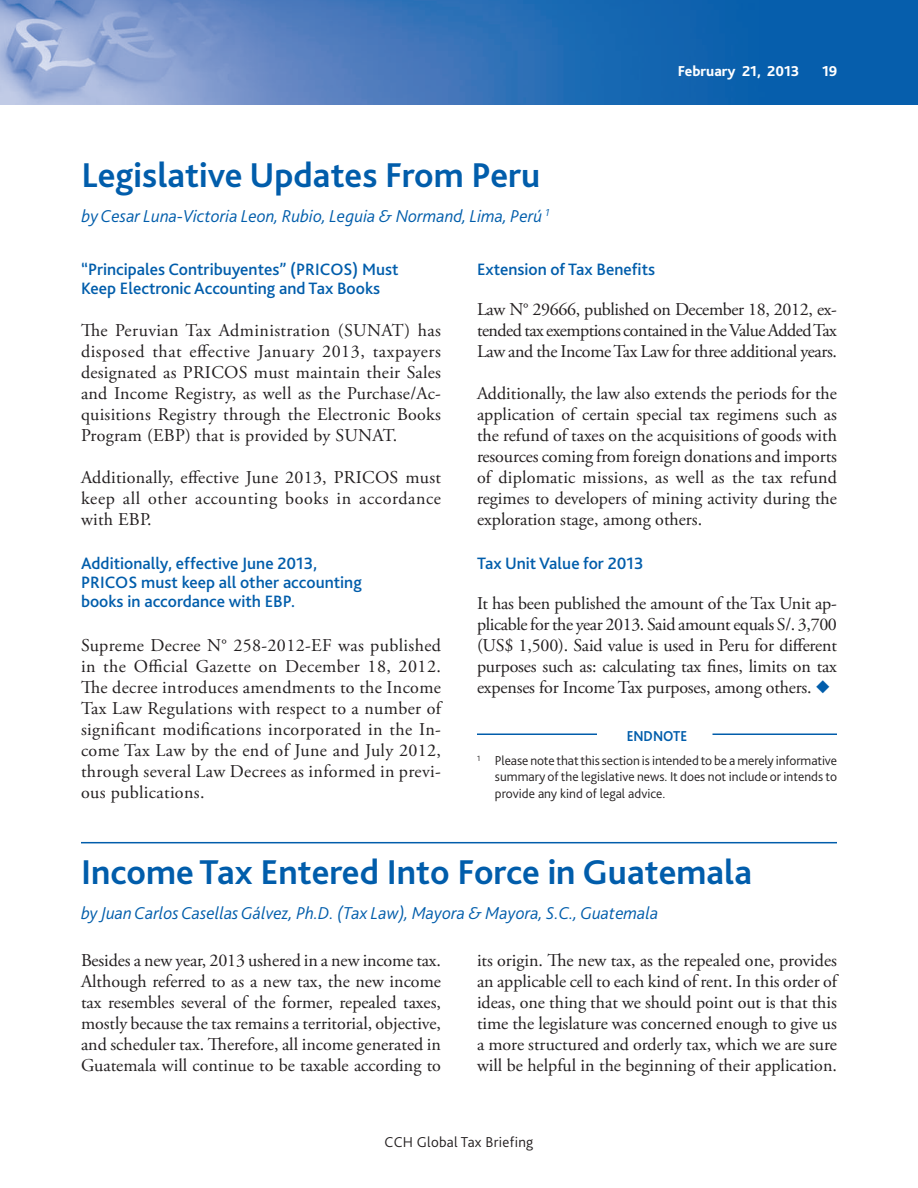
<style>
.page{position:relative;width:918px;height:1188px;background:#fff}
.page>*{position:absolute;margin:0;border:0;box-sizing:border-box;transform-origin:0 0}
.t1{font:700 36px "Bliss 2";color:#015dab}
.t2{font:18px/21px "Adobe Garamond Pro";color:#231f20;text-align:justify}
.t3{font:italic 300 18px "Bliss 2";color:#015dab}
.t4{font:500 17.25px/19.5px "Bliss 2";color:#015dab}
.t5{font:300 15px "Bliss 2";letter-spacing:.02em;color:#231f20}
.t6{font:800 15px "Bliss 2";color:#fff}
.t7{font:700 15px "Bliss 2";color:#015dab;scale:.9 1}
.t8{font:300 13.5px/16.5px "Bliss 2";color:#231f20;text-align:justify}
.s1{color:#015dab}
</style>
<div class="page">
<img style="left:0;top:0;width:918px;height:105px">
<hr style="left:477px;top:734px;width:120px;height:1px;background:#015dab">
<hr style="left:712px;top:734px;width:125px;height:1px;background:#015dab">
<hr style="left:81px;top:842px;width:756px;height:1px;background:#015dab">
<p class="t6" style="left:678px;top:63px;width:123px">February 21, 2013</p>
<p class="t6" style="left:822px;top:63px;width:17px">19</p>
<h1 class="t1" style="left:81px;top:161px;width:460px">Legislative Updates From Peru</h1>
<p class="t3" style="left:81px;top:209px;width:470px">by Cesar Luna-Victoria Leon, Rubio, Leguia &amp; Normand, Lima, Perú <sup>1</sup></p>
<p class="t4" style="left:81px;top:261px;width:319px">“Principales Contribuyentes” (PRICOS) Must<br>Keep Electronic Accounting and Tax Books</p>
<p class="t2" style="left:81px;top:321px;width:362px">The Peruvian Tax Administration (SUNAT) has disposed that effective January 2013, taxpayers designated as PRICOS must maintain their Sales and Income Registry, as well as the Purchase/Ac&shy;quisitions Registry through the Electronic Books Program (EBP) that is provided by SUNAT.</p>
<p class="t2" style="left:81px;top:468px;width:362px">Additionally, effective June 2013, PRICOS must keep all other accounting books in accordance with EBP.</p>
<p class="t4" style="left:81px;top:555px;width:282px">Additionally, effective June 2013,<br>PRICOS must keep all other accounting books in accordance with EBP.</p>
<p class="t2" style="left:81px;top:636px;width:362px">Supreme Decree N° 258-2012-EF was published in the Official Gazette on December 18, 2012.<br>The decree introduces amendments to the Income Tax Law Regulations with respect to a number of significant modifications incorporated in the In&shy;come Tax Law by the end of June and July 2012, through several Law Decrees as informed in previ&shy;ous publications.</p>
<p class="t4" style="left:477px;top:261px;width:180px">Extension of Tax Benefits</p>
<p class="t2" style="left:477px;top:300px;width:362px">Law N° 29666, published on December 18, 2012, ex&shy;tended tax exemptions contained in the Value Added Tax Law and the Income Tax Law for three additional years.</p>
<p class="t2" style="left:477px;top:384px;width:362px">Additionally, the law also extends the periods for the application of certain special tax regimens such as the refund of taxes on the acquisitions of goods with resources coming from foreign donations and imports of diplomatic missions, as well as the tax refund regimes to developers of mining activity during the exploration stage, among others.</p>
<p class="t4" style="left:477px;top:555px;width:168px">Tax Unit Value for 2013</p>
<p class="t2" style="left:477px;top:594px;width:362px">It has been published the amount of the Tax Unit ap&shy;plicable for the year 2013. Said amount equals S/. 3,700 (US$ 1,500). Said value is used in Peru for different purposes such as: calculating tax fines, limits on tax expenses for Income Tax purposes, among others. <span class="s1">◆</span></p>
<p class="t7" style="left:627px;top:730px;width:69px">ENDNOTE</p>
<p class="t8" style="left:495px;top:754px;width:344px;text-indent:-18px"><sup>1</sup> Please note that this section is intended to be a merely informative summary of the legislative news. It does not include or intends to provide any kind of legal advice.</p>
<h1 class="t1" style="left:81px;top:858px;width:673px">Income Tax Entered Into Force in Guatemala</h1>
<p class="t3" style="left:81px;top:906px;width:579px">by Juan Carlos Casellas Gálvez, Ph.D. (Tax Law), Mayora &amp; Mayora, S.C., Guatemala</p>
<p class="t2" style="left:81px;top:951px;width:362px">Besides a new year, 2013 ushered in a new income tax.<br>Although referred to as a new tax, the new income tax resembles several of the former, repealed taxes, mostly because the tax remains a territorial, objective, and scheduler tax. Therefore, all income generated in Guatemala will continue to be taxable according to</p>
<p class="t2" style="left:477px;top:951px;width:362px">its origin. The new tax, as the repealed one, provides an applicable cell to each kind of rent. In this order of ideas, one thing that we should point out is that this time the legislature was concerned enough to give us a more structured and orderly tax, which we are sure will be helpful in the beginning of their application.</p>
<p class="t5" style="left:385px;top:1137px;width:150px">CCH Global Tax Briefing</p>
</div>
